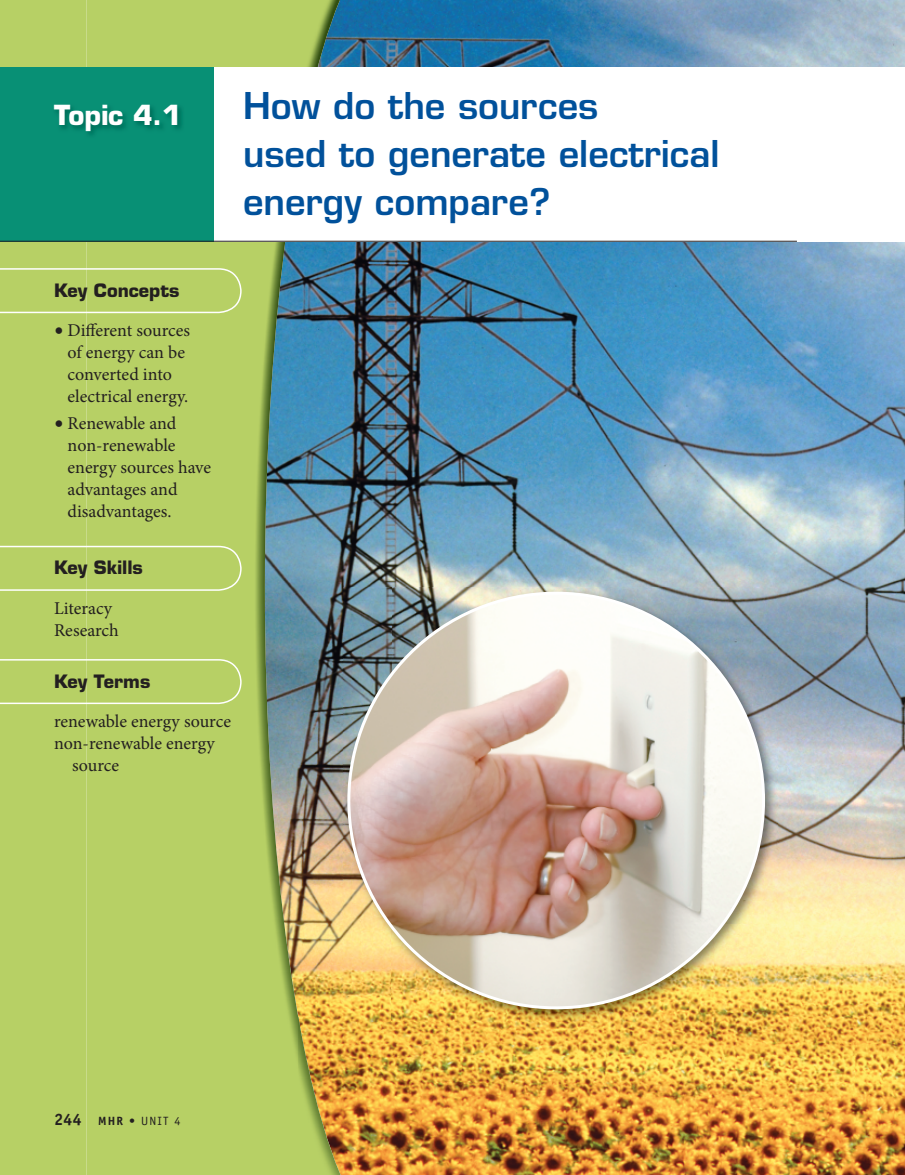
<style>
.page{position:relative;width:905px;height:1175px;background:#fff}
.page>*{position:absolute;margin:0;border:0;box-sizing:border-box;transform-origin:0 0}
.t1{font:600 36px/48px "Eurostile";color:#01519b}
.t2{font:700 27px "Eurostile";color:#fff}
.t3{font:18px/21.8px "Minion Pro";color:#231f20}
.t4{font:700 18px "Eurostile";color:#231f20}
.t5{font:12px "Officina Sans";color:#231f20}
.s1{font-size:24.75px}
.s2{font-weight:700;font-size:16.5px}
.s3{font-weight:700}
</style>
<div class="page">
<img style="left:299px;top:0;width:605px;height:1174px">
<div style="left:0;top:0;width:87px;height:68px;background:#b7d065"></div>
<div style="left:0;top:242px;width:20px;height:932px;background:#b7d065"></div>
<div style="left:20px;top:242px;width:67px;height:932px;background:#b7d065"></div>
<img style="left:193px;top:0;width:159px;height:68px">
<div style="left:87px;top:0;width:106px;height:68px;background:#b7d065"></div>
<img style="left:193px;top:242px;width:106px;height:932px">
<div style="left:87px;top:242px;width:106px;height:932px;background:#b7d065"></div>
<img style="left:298px;top:1017px;width:54px;height:157px">
<div style="left:213px;top:68px;width:691px;height:174px;background:#fff"></div>
<div style="left:0;top:68px;width:213px;height:174px;background:#089075"></div>
<hr style="left:0;top:241px;width:796px;height:1px;background:#231f20">
<div style="left:0;top:267px;width:242px;height:438px;background:#b7d065"></div>
<img style="left:343px;top:587px;width:434px;height:434px">
<img style="left:349px;top:593px;width:414px;height:414px;border-radius:50%">
<p class="t2" style="left:54px;top:105px;width:129px">Topic 4.1</p>
<p class="t1" style="left:243px;top:86px;width:478px">How do the sources<br>used to generate electrical energy compare?</p>
<p class="t4" style="left:54px;top:283px;width:127px">Key Concepts</p>
<p class="t3" style="left:68px;top:321px;width:124px;text-indent:-14px"><span class="s1">•</span> Different sources of energy can be converted into electrical energy.</p>
<p class="t3" style="left:68px;top:414px;width:145px;text-indent:-14px"><span class="s1">•</span> Renewable and non-renewable energy sources have advantages and disadvantages.</p>
<p class="t4" style="left:54px;top:561px;width:90px">Key Skills</p>
<p class="t3" style="left:54px;top:599px;width:66px">Literacy<br>Research</p>
<p class="t4" style="left:54px;top:674px;width:98px">Key Terms</p>
<p class="t3" style="left:54px;top:712px;width:178px">renewable energy source</p>
<p class="t3" style="left:54px;top:734px;width:162px">non-renewable energy</p>
<p class="t3" style="left:72px;top:755px;width:48px">source</p>
<p class="t5" style="left:54px;top:1116px;width:128px"><span class="s2">244</span> <span class="s3">MHR •</span> UNIT 4</p>
</div>
